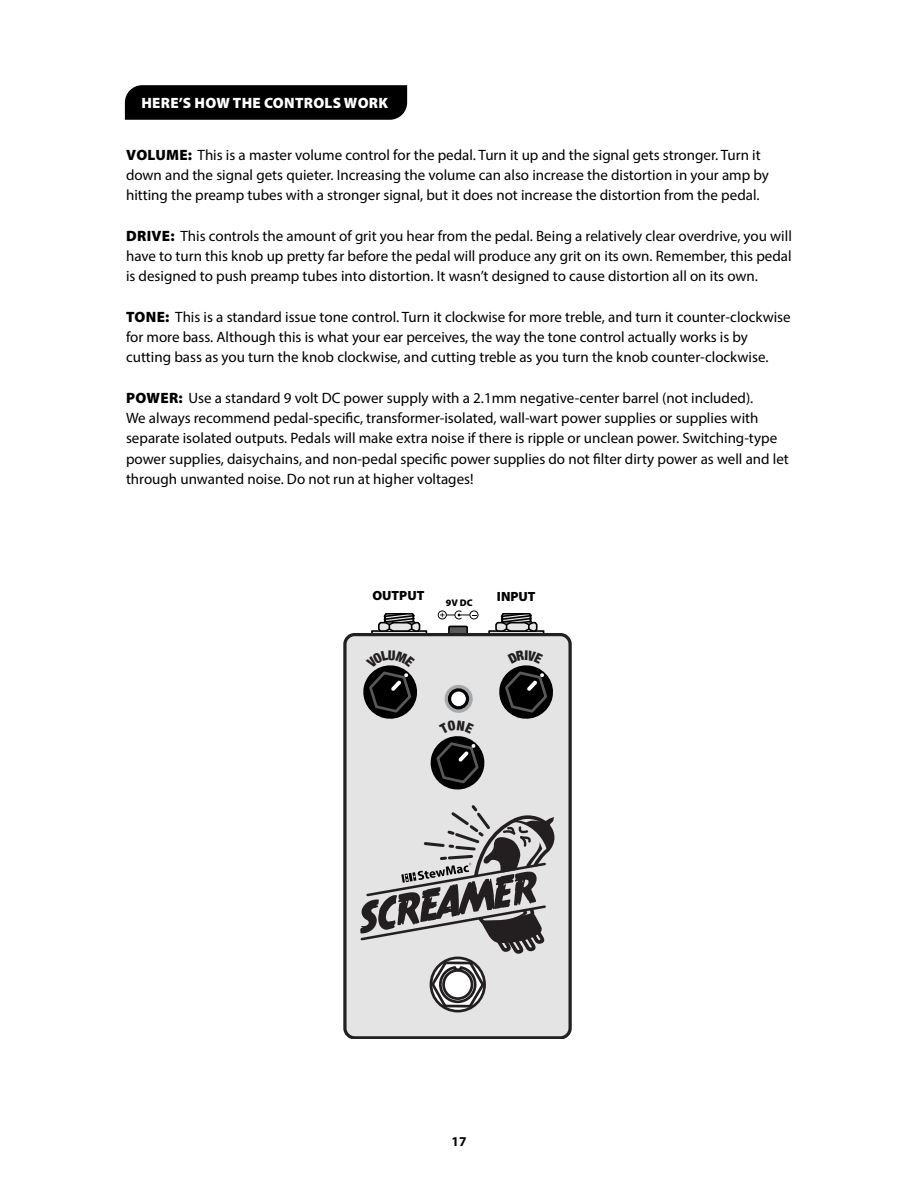
<style>
.page{position:relative;width:918px;height:1188px;background:#fff}
.page>*{position:absolute;margin:0;border:0;box-sizing:border-box;transform-origin:0 0}
.t1{font:15px/20.2px "Myriad Pro";color:#000}
.t2{font:900 15px "Myriad Pro";letter-spacing:.02em;color:#fff}
.t3{font:700 13.5px "Myriad Pro";color:#000}
.t4{font:900 13.35px "Myriad Pro";color:#000}
.t5{font:900 9.6px "Myriad Pro";color:#000}
.s1{font-weight:900}
</style>
<div class="page">
<svg style="left:125px;top:85px;width:282px;height:35px;background:#060606"></svg>
<svg style="left:343px;top:633px;width:229px;height:406px;background:#c4c4c5"></svg>
<svg style="left:359px;top:802px;width:197px;height:208px;background:#b3b2b3"></svg>
<svg style="left:343px;top:610px;width:213px;height:182px;background:#b4b4b4"></svg>
<p class="t2" style="left:141px;top:93px;width:248px">HERE’S HOW THE CONTROLS WORK</p>
<p class="t1" style="left:126px;top:145px;width:644px"><span class="s1">VOLUME:</span> This is a master volume control for the pedal. Turn it up and the signal gets stronger. Turn it down and the signal gets quieter. Increasing the volume can also increase the distortion in your amp by hitting the preamp tubes with a stronger signal, but it does not increase the distortion from the pedal.</p>
<p class="t1" style="left:126px;top:226px;width:667px;text-align:justify"><span class="s1">DRIVE:</span> This controls the amount of grit you hear from the pedal. Being a relatively clear overdrive, you will have to turn this knob up pretty far before the pedal will produce any grit on its own. Remember, this pedal is designed to push preamp tubes into distortion. It wasn’t designed to cause distortion all on its own.</p>
<p class="t1" style="left:126px;top:307px;width:666px"><span class="s1">TONE:</span> This is a standard issue tone control. Turn it clockwise for more treble, and turn it counter-clockwise for more bass. Although this is what your ear perceives, the way the tone control actually works is by cutting bass as you turn the knob clockwise, and cutting treble as you turn the knob counter-clockwise.</p>
<p class="t1" style="left:126px;top:388px;width:664px"><span class="s1">POWER:</span> Use a standard 9 volt DC power supply with a 2.1mm negative-center barrel (not included).<br>We always recommend pedal-specific, transformer-isolated, wall-wart power supplies or supplies with separate isolated outputs. Pedals will make extra noise if there is ripple or unclean power. Switching-type power supplies, daisychains, and non-pedal specific power supplies do not filter dirty power as well and let through unwanted noise. Do not run at higher voltages!</p>
<p class="t4" style="left:372px;top:586px;width:54px">OUTPUT</p>
<p class="t4" style="left:497px;top:587px;width:40px">INPUT</p>
<p class="t5" style="left:446px;top:596px;width:28px">9V DC</p>
<p class="t3" style="left:452px;top:1132px;width:16px">17</p>
</div>
